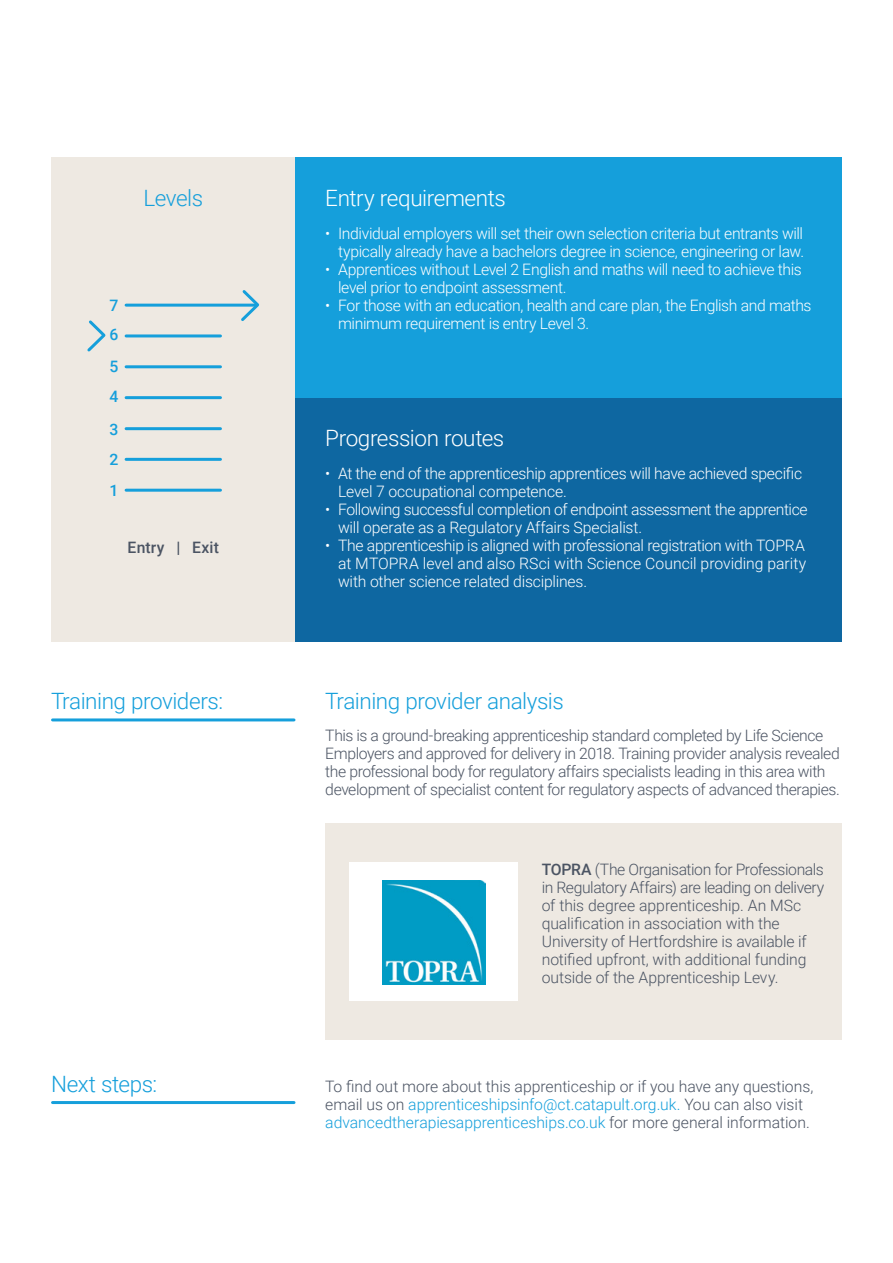
<style>
.page{position:relative;width:893px;height:1263px;background:#fff}
.page>*{position:absolute;margin:0;border:0;box-sizing:border-box;transform-origin:0 0}
.t1{font:300 22.5px "Roboto";letter-spacing:-.02em;color:#159fdb}
.t2{font:300 22.5px "Roboto";letter-spacing:-.02em;color:#fff}
.t3{font:300 15.75px/18px "Roboto";letter-spacing:-.02em;color:#4b5463}
.t4{font:300 15.75px/18px "Roboto";letter-spacing:-.02em;color:#fff}
.t5{font:500 15.75px "Roboto";letter-spacing:.01em;color:#4b5463}
.t6{font:500 15.75px/30.3px "Roboto";color:#159fdb}
.s1{font-weight:500}
.s2{color:#159fdb}
</style>
<div class="page">
<div style="left:51px;top:157px;width:245px;height:485px;background:#eee9e2"></div>
<div style="left:296px;top:397px;width:546px;height:245px;background:#0e67a1"></div>
<div style="left:296px;top:157px;width:546px;height:241px;background:#159fdb"></div>
<hr style="left:53px;top:718px;width:241px;height:3px;background:#159fdb">
<hr style="left:53px;top:1101px;width:241px;height:3px;background:#159fdb">
<div style="left:325px;top:824px;width:517px;height:216px;background:#eee9e2"></div>
<div style="left:350px;top:862px;width:168px;height:139px;background:#fff"></div>
<img style="left:382px;top:881px;width:104px;height:103px">
<hr style="left:126px;top:334px;width:94px;height:3px;background:#159fdb">
<hr style="left:126px;top:365px;width:94px;height:3px;background:#159fdb">
<hr style="left:126px;top:396px;width:94px;height:3px;background:#159fdb">
<hr style="left:126px;top:427px;width:94px;height:3px;background:#159fdb">
<hr style="left:126px;top:458px;width:94px;height:3px;background:#159fdb">
<hr style="left:126px;top:489px;width:94px;height:3px;background:#159fdb">
<hr style="left:126px;top:304px;width:129px;height:3px;background:#159fdb">
<svg style="left:238px;top:290px;width:22px;height:31px"></svg>
<svg style="left:87px;top:320px;width:19px;height:32px"></svg>
<h1 class="t1" style="left:143px;top:183px;width:61px">Levels</h1>
<p class="t6" style="left:109px;top:290px;width:10px;line-height:29.4px">7<br>6</p>
<p class="t6" style="left:109px;top:351px;width:10px">5<br>4</p>
<p class="t6" style="left:109px;top:414px;width:10px;text-align:justify">3<br>2<br>1</p>
<p class="t5" style="left:128px;top:536px;width:93px">Entry | Exit</p>
<h1 class="t1" style="left:51px;top:685px;width:174px">Training providers:</h1>
<h1 class="t1" style="left:51px;top:1068px;width:108px">Next steps:</h1>
<h1 class="t2" style="left:325px;top:183px;width:182px">Entry requirements</h1>
<p class="t4" style="left:325px;top:224px;width:480px;text-align:right">• Individual employers will set their own selection criteria but entrants will typically already have a bachelors degree in science, engineering or law.</p>
<p class="t4" style="left:338px;top:260px;width:465px;text-indent:-13px">• Apprentices without Level 2 English and maths will need to achieve this level prior to endpoint assessment.</p>
<p class="t4" style="left:338px;top:296px;width:475px;text-indent:-13px">• For those with an education, health and care plan, the English and maths minimum requirement is entry Level 3.</p>
<h1 class="t2" style="left:325px;top:422px;width:180px">Progression routes</h1>
<p class="t4" style="left:338px;top:463px;width:466px;text-indent:-13px">• At the end of the apprenticeship apprentices will have achieved specific<br>Level 7 occupational competence.</p>
<p class="t4" style="left:338px;top:499px;width:471px;text-indent:-13px">• Following successful completion of endpoint assessment the apprentice will operate as a Regulatory Affairs Specialist.</p>
<p class="t4" style="left:338px;top:535px;width:470px;text-align:justify;text-indent:-13px">• The apprenticeship is aligned with professional registration with TOPRA at MTOPRA level and also RSci with Science Council providing parity with other science related disciplines.</p>
<h1 class="t1" style="left:325px;top:685px;width:240px">Training provider analysis</h1>
<p class="t3" style="left:325px;top:726px;width:516px">This is a ground-breaking apprenticeship standard completed by Life Science Employers and approved for delivery in 2018. Training provider analysis revealed the professional body for regulatory affairs specialists leading in this area with development of specialist content for regulatory aspects of advanced therapies.</p>
<p class="t3" style="left:542px;top:860px;width:284px"><span class="s1">TOPRA</span> (The Organisation for Professionals in Regulatory Affairs) are leading on delivery of this degree apprenticeship. An MSc qualification in association with the University of Hertfordshire is available if notified upfront, with additional funding outside of the Apprenticeship Levy.</p>
<p class="t3" style="left:325px;top:1076px;width:490px">To find out more about this apprenticeship or if you have any questions, email us on <span class="s2">apprenticeshipsinfo@ct.catapult.org.uk.</span> You can also visit <span class="s2">advancedtherapiesapprenticeships.co.uk</span> for more general information.</p>
</div>
